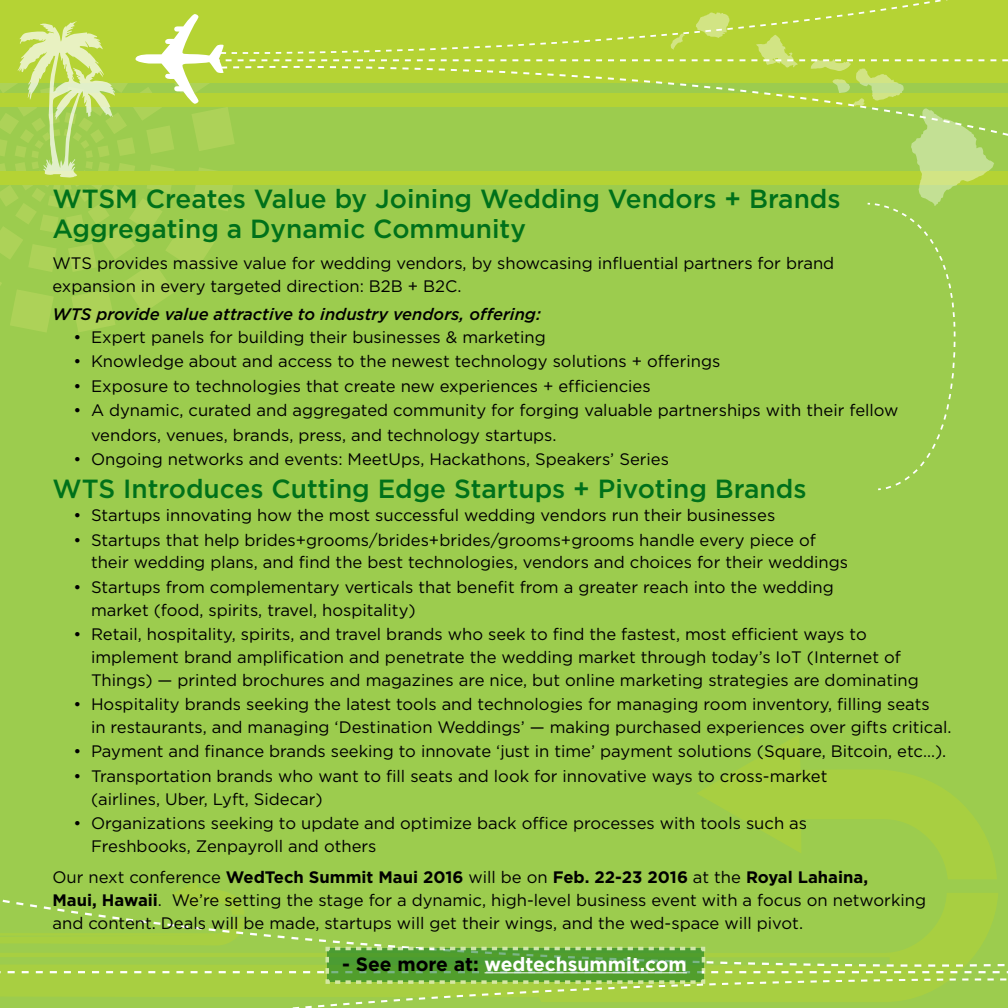
<style>
.page{position:relative;width:1008px;height:1008px;background:#9ccc4e}
.page>*{position:absolute;margin:0;border:0;box-sizing:border-box;transform-origin:0 0}
.t1{font:500 26.25px/29.8px "Gotham";color:#00711a}
.t2{font:700 19.25px "Gotham";color:#fff}
.t3{font:16.62px/22.8px "Gotham";color:#000}
.t4{font:italic 500 16.62px "Gotham";color:#000}
.s1{font-weight:700}
.s2{color:#000}
</style>
<div class="page">
<svg style="left:0;top:82px;width:219px;height:250px"></svg>
<svg style="left:697px;top:735px;width:266px;height:70px"></svg>
<div style="left:0;top:0;width:1008px;height:82px;background:#b5d334"></div>
<div style="left:0;top:93px;width:1008px;height:14px;background:#b5d334"></div>
<div style="left:0;top:172px;width:1008px;height:14px;background:#b5d334"></div>
<svg style="left:18px;top:21px;width:97px;height:157px"></svg>
<svg style="left:136px;top:14px;width:83px;height:90px"></svg>
<svg style="left:219px;top:62px;width:789px;height:149px"></svg>
<svg style="left:219px;top:0;width:789px;height:62px"></svg>
<svg style="left:0;top:805px;width:998px;height:140px"></svg>
<svg style="left:0;top:945px;width:1008px;height:63px"></svg>
<hr style="left:485px;top:972px;width:202px;height:1px;background:#fff">
<svg style="left:866px;top:206px;width:90px;height:285px"></svg>
<svg style="left:671px;top:12px;width:324px;height:194px"></svg>
<h1 class="t1" style="left:52px;top:184px;width:790px">WTSM Creates Value by Joining Wedding Vendors + Brands<br>Aggregating a Dynamic Community</h1>
<p class="t3" style="left:52px;top:252px;width:783px">WTS provides massive value for wedding vendors, by showcasing influential partners for brand expansion in every targeted direction: B2B + B2C.</p>
<p class="t4" style="left:52px;top:304px;width:490px">WTS provide value attractive to industry vendors, offering:</p>
<p class="t3" style="left:73px;top:324px;width:9px;line-height:24.5px">• •</p>
<p class="t3" style="left:91px;top:324px;width:631px;line-height:24.5px">Expert panels for building their businesses &amp; marketing<br>Knowledge about and access to the newest technology solutions + offerings</p>
<p class="t3" style="left:73px;top:374px;width:579px">• Exposure to technologies that create new experiences + efficiencies</p>
<p class="t3" style="left:91px;top:398px;width:809px;line-height:24.5px;text-indent:-18px">• A dynamic, curated and aggregated community for forging valuable partnerships with their fellow vendors, venues, brands, press, and technology startups.</p>
<p class="t3" style="left:73px;top:448px;width:597px">• Ongoing networks and events: MeetUps, Hackathons, Speakers’ Series</p>
<h1 class="t1" style="left:52px;top:474px;width:755px">WTS Introduces Cutting Edge Startups + Pivoting Brands</h1>
<p class="t3" style="left:73px;top:504px;width:703px">• Startups innovating how the most successful wedding vendors run their businesses</p>
<p class="t3" style="left:91px;top:528px;width:759px;text-indent:-18px">• Startups that help brides+grooms/brides+brides/grooms+grooms handle every piece of their wedding plans, and find the best technologies, vendors and choices for their weddings</p>
<p class="t3" style="left:91px;top:576px;width:744px;text-indent:-18px">• Startups from complementary verticals that benefit from a greater reach into the wedding market (food, spirits, travel, hospitality)</p>
<p class="t3" style="left:91px;top:623px;width:829px;text-indent:-18px">• Retail, hospitality, spirits, and travel brands who seek to find the fastest, most efficient ways to implement brand amplification and penetrate the wedding market through today’s IoT (Internet of<br>Things) — printed brochures and magazines are nice, but online marketing strategies are dominating</p>
<p class="t3" style="left:91px;top:693px;width:862px;text-indent:-18px">• Hospitality brands seeking the latest tools and technologies for managing room inventory, filling seats<br>in restaurants, and managing ‘Destination Weddings’ — making purchased experiences over gifts critical.</p>
<p class="t3" style="left:73px;top:740px;width:874px">• Payment and finance brands seeking to innovate ‘just in time’ payment solutions (Square, Bitcoin, etc…).</p>
<p class="t3" style="left:91px;top:765px;width:738px;text-indent:-18px">• Transportation brands who want to fill seats and look for innovative ways to cross-market (airlines, Uber, Lyft, Sidecar)</p>
<p class="t3" style="left:91px;top:812px;width:718px;text-indent:-18px">• Organizations seeking to update and optimize back office processes with tools such as<br>Freshbooks, Zenpayroll and others</p>
<p class="t3" style="left:52px;top:866px;width:875px">Our next conference <span class="s1">WedTech Summit Maui 2016</span> will be on <span class="s1">Feb. 22-23 2016</span> at the <span class="s1">Royal Lahaina,<br>Maui, Hawaii</span>. We’re setting the stage for a dynamic, high-level business event with a focus on networking and content. Deals will be made, startups will get their wings, and the wed-space will pivot.</p>
<p class="t2" style="left:342px;top:952px;width:346px"><span class="s2">- See more at:</span> wedtechsummit.com</p>
</div>
